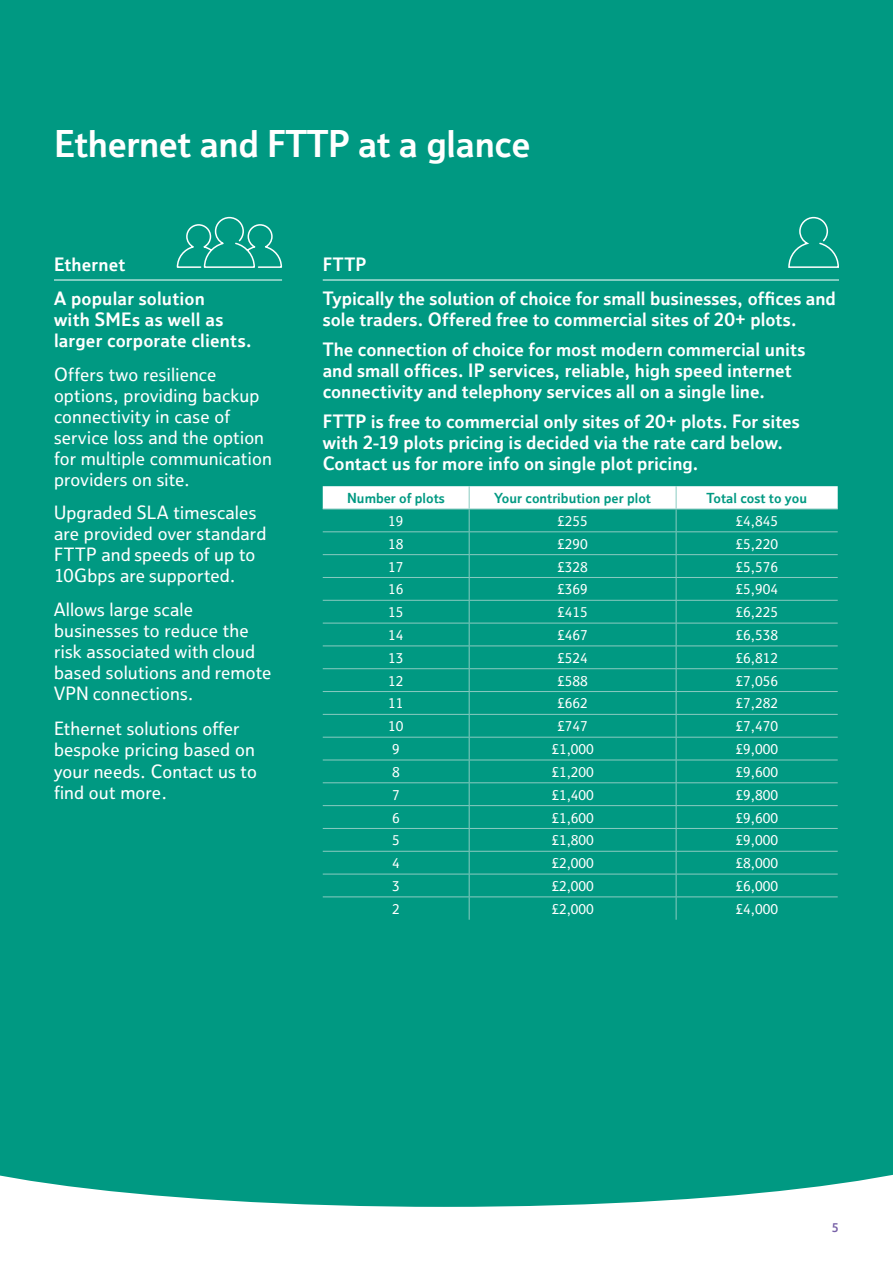
<style>
.page{position:relative;width:893px;height:1263px;background:#fff}
.page>*{position:absolute;margin:0;border:0;box-sizing:border-box;transform-origin:0 0}
.t1{font:700 36px "Openreach";letter-spacing:-.01em;color:#fff}
.t2{font:700 18px/21px "Openreach";color:#fff}
.t3{font:500 18px/21px "Openreach";letter-spacing:.01em;color:#fff}
.t4{font:500 13.5px "Openreach";color:#fff}
.t5{font:700 13.5px "Openreach";color:#009982}
.t6{font:700 12px "Openreach";color:#7761a7}
</style>
<div class="page">
<div style="left:0;top:0;width:893px;height:1252px;background:#009982"></div>
<svg style="left:0;top:1174px;width:893px;height:78px;fill:#fff"></svg>
<hr style="left:323px;top:280px;width:516px;height:1px;background:#fff">
<hr style="left:54px;top:280px;width:228px;height:1px;background:#fff">
<svg style="left:323px;top:486px;width:515px;height:434px"></svg>
<hr style="left:323px;top:509px;width:146px;height:1px;background:#8acbc1">
<hr style="left:469px;top:509px;width:207px;height:1px;background:#8acbc1">
<hr style="left:676px;top:509px;width:162px;height:1px;background:#8acbc1">
<hr style="left:323px;top:531px;width:146px;height:1px;background:#8acbc1">
<hr style="left:469px;top:531px;width:207px;height:1px;background:#8acbc1">
<hr style="left:676px;top:531px;width:162px;height:1px;background:#8acbc1">
<hr style="left:323px;top:554px;width:146px;height:1px;background:#8acbc1">
<hr style="left:469px;top:554px;width:207px;height:1px;background:#8acbc1">
<hr style="left:676px;top:554px;width:162px;height:1px;background:#8acbc1">
<hr style="left:323px;top:577px;width:146px;height:1px;background:#8acbc1">
<hr style="left:469px;top:577px;width:207px;height:1px;background:#8acbc1">
<hr style="left:676px;top:577px;width:162px;height:1px;background:#8acbc1">
<hr style="left:323px;top:600px;width:146px;height:1px;background:#8acbc1">
<hr style="left:469px;top:600px;width:207px;height:1px;background:#8acbc1">
<hr style="left:676px;top:600px;width:162px;height:1px;background:#8acbc1">
<hr style="left:323px;top:623px;width:146px;height:1px;background:#8acbc1">
<hr style="left:469px;top:623px;width:207px;height:1px;background:#8acbc1">
<hr style="left:676px;top:623px;width:162px;height:1px;background:#8acbc1">
<hr style="left:323px;top:645px;width:146px;height:1px;background:#8acbc1">
<hr style="left:469px;top:645px;width:207px;height:1px;background:#8acbc1">
<hr style="left:676px;top:645px;width:162px;height:1px;background:#8acbc1">
<hr style="left:323px;top:668px;width:146px;height:1px;background:#8acbc1">
<hr style="left:469px;top:668px;width:207px;height:1px;background:#8acbc1">
<hr style="left:676px;top:668px;width:162px;height:1px;background:#8acbc1">
<hr style="left:323px;top:691px;width:146px;height:1px;background:#8acbc1">
<hr style="left:469px;top:691px;width:207px;height:1px;background:#8acbc1">
<hr style="left:676px;top:691px;width:162px;height:1px;background:#8acbc1">
<hr style="left:323px;top:737px;width:146px;height:1px;background:#8acbc1">
<hr style="left:469px;top:737px;width:207px;height:1px;background:#8acbc1">
<hr style="left:676px;top:737px;width:162px;height:1px;background:#8acbc1">
<hr style="left:323px;top:760px;width:146px;height:1px;background:#8acbc1">
<hr style="left:469px;top:760px;width:207px;height:1px;background:#8acbc1">
<hr style="left:676px;top:760px;width:162px;height:1px;background:#8acbc1">
<hr style="left:323px;top:782px;width:146px;height:1px;background:#8acbc1">
<hr style="left:469px;top:782px;width:207px;height:1px;background:#8acbc1">
<hr style="left:676px;top:782px;width:162px;height:1px;background:#8acbc1">
<hr style="left:323px;top:805px;width:146px;height:1px;background:#8acbc1">
<hr style="left:469px;top:805px;width:207px;height:1px;background:#8acbc1">
<hr style="left:676px;top:805px;width:162px;height:1px;background:#8acbc1">
<hr style="left:323px;top:828px;width:146px;height:1px;background:#8acbc1">
<hr style="left:469px;top:828px;width:207px;height:1px;background:#8acbc1">
<hr style="left:676px;top:828px;width:162px;height:1px;background:#8acbc1">
<hr style="left:323px;top:851px;width:146px;height:1px;background:#8acbc1">
<hr style="left:469px;top:851px;width:207px;height:1px;background:#8acbc1">
<hr style="left:676px;top:851px;width:162px;height:1px;background:#8acbc1">
<hr style="left:323px;top:874px;width:146px;height:1px;background:#8acbc1">
<hr style="left:469px;top:874px;width:207px;height:1px;background:#8acbc1">
<hr style="left:676px;top:874px;width:162px;height:1px;background:#8acbc1">
<hr style="left:323px;top:896px;width:146px;height:1px;background:#8acbc1">
<hr style="left:469px;top:896px;width:207px;height:1px;background:#8acbc1">
<hr style="left:676px;top:896px;width:162px;height:1px;background:#8acbc1">
<hr style="left:323px;top:714px;width:146px;height:1px;background:#8acbc1">
<hr style="left:469px;top:714px;width:207px;height:1px;background:#8acbc1">
<hr style="left:676px;top:714px;width:162px;height:1px;background:#8acbc1">
<svg style="left:788px;top:216px;width:51px;height:52px"></svg>
<svg style="left:176px;top:216px;width:107px;height:52px"></svg>
<h1 class="t1" style="left:54px;top:122px;width:478px">Ethernet and FTTP at a glance</h1>
<p class="t2" style="left:54px;top:247px;width:152px;line-height:33.8px">Ethernet<br>A popular solution</p>
<p class="t2" style="left:54px;top:309px;width:200px">with SMEs as well as larger corporate clients.</p>
<p class="t3" style="left:54px;top:363px;width:219px">Offers two resilience options, providing backup connectivity in case of service loss and the option for multiple communication providers on site.</p>
<p class="t3" style="left:54px;top:502px;width:214px">Upgraded SLA timescales are provided over standard<br>FTTP and speeds of up to<br>10Gbps are supported.</p>
<p class="t3" style="left:54px;top:599px;width:219px">Allows large scale businesses to reduce the risk associated with cloud based solutions and remote<br>VPN connections.</p>
<p class="t3" style="left:54px;top:717px;width:204px;line-height:21.6px">Ethernet solutions offer bespoke pricing based on your needs. Contact us to find out more.</p>
<p class="t2" style="left:323px;top:247px;width:515px;line-height:33.8px">FTTP<br>Typically the solution of choice for small businesses, offices and</p>
<p class="t2" style="left:323px;top:304px;width:484px;line-height:30px">sole traders. Offered free to commercial sites of 20+ plots.<br>The connection of choice for most modern commercial units</p>
<p class="t2" style="left:323px;top:360px;width:471px">and small offices. IP services, reliable, high speed internet connectivity and telephony services all on a single line.</p>
<p class="t2" style="left:323px;top:411px;width:478px">FTTP is free to commercial only sites of 20+ plots. For sites with 2-19 plots pricing is decided via the rate card below.<br>Contact us for more info on single plot pricing.</p>
<p class="t5" style="left:347px;top:490px;width:99px">Number of plots</p>
<p class="t5" style="left:494px;top:490px;width:158px">Your contribution per plot</p>
<p class="t5" style="left:707px;top:490px;width:102px">Total cost to you</p>
<p class="t4" style="left:388px;top:513px;width:17px">19</p>
<p class="t4" style="left:557px;top:513px;width:32px">£255</p>
<p class="t4" style="left:736px;top:513px;width:44px">£4,845</p>
<p class="t4" style="left:388px;top:536px;width:17px">18</p>
<p class="t4" style="left:557px;top:536px;width:32px">£290</p>
<p class="t4" style="left:736px;top:536px;width:44px">£5,220</p>
<p class="t4" style="left:388px;top:559px;width:17px">17</p>
<p class="t4" style="left:557px;top:559px;width:32px">£328</p>
<p class="t4" style="left:736px;top:559px;width:44px">£5,576</p>
<p class="t4" style="left:388px;top:581px;width:17px">16</p>
<p class="t4" style="left:557px;top:581px;width:32px">£369</p>
<p class="t4" style="left:736px;top:581px;width:44px">£5,904</p>
<p class="t4" style="left:388px;top:604px;width:17px">15</p>
<p class="t4" style="left:557px;top:604px;width:32px">£415</p>
<p class="t4" style="left:736px;top:604px;width:44px">£6,225</p>
<p class="t4" style="left:388px;top:627px;width:17px">14</p>
<p class="t4" style="left:557px;top:627px;width:32px">£467</p>
<p class="t4" style="left:736px;top:627px;width:44px">£6,538</p>
<p class="t4" style="left:388px;top:650px;width:17px">13</p>
<p class="t4" style="left:557px;top:650px;width:32px">£524</p>
<p class="t4" style="left:736px;top:650px;width:44px">£6,812</p>
<p class="t4" style="left:388px;top:673px;width:17px">12</p>
<p class="t4" style="left:557px;top:673px;width:32px">£588</p>
<p class="t4" style="left:736px;top:673px;width:44px">£7,056</p>
<p class="t4" style="left:388px;top:695px;width:17px">11</p>
<p class="t4" style="left:557px;top:695px;width:32px">£662</p>
<p class="t4" style="left:736px;top:695px;width:44px">£7,282</p>
<p class="t4" style="left:388px;top:718px;width:17px">10</p>
<p class="t4" style="left:557px;top:718px;width:32px">£747</p>
<p class="t4" style="left:736px;top:718px;width:44px">£7,470</p>
<p class="t4" style="left:392px;top:741px;width:9px">9</p>
<p class="t4" style="left:551px;top:741px;width:44px">£1,000</p>
<p class="t4" style="left:736px;top:741px;width:44px">£9,000</p>
<p class="t4" style="left:392px;top:764px;width:9px">8</p>
<p class="t4" style="left:551px;top:764px;width:44px">£1,200</p>
<p class="t4" style="left:736px;top:764px;width:44px">£9,600</p>
<p class="t4" style="left:392px;top:787px;width:9px">7</p>
<p class="t4" style="left:551px;top:787px;width:44px">£1,400</p>
<p class="t4" style="left:736px;top:787px;width:44px">£9,800</p>
<p class="t4" style="left:392px;top:809px;width:9px">6</p>
<p class="t4" style="left:551px;top:809px;width:44px">£1,600</p>
<p class="t4" style="left:736px;top:809px;width:44px">£9,600</p>
<p class="t4" style="left:392px;top:832px;width:9px">5</p>
<p class="t4" style="left:551px;top:832px;width:44px">£1,800</p>
<p class="t4" style="left:736px;top:832px;width:44px">£9,000</p>
<p class="t4" style="left:392px;top:855px;width:9px">4</p>
<p class="t4" style="left:551px;top:855px;width:44px">£2,000</p>
<p class="t4" style="left:736px;top:855px;width:44px">£8,000</p>
<p class="t4" style="left:392px;top:878px;width:9px">3</p>
<p class="t4" style="left:551px;top:878px;width:44px">£2,000</p>
<p class="t4" style="left:736px;top:878px;width:44px">£6,000</p>
<p class="t4" style="left:392px;top:901px;width:9px">2</p>
<p class="t4" style="left:551px;top:901px;width:44px">£2,000</p>
<p class="t4" style="left:736px;top:901px;width:44px">£4,000</p>
<p class="t6" style="left:832px;top:1221px;width:9px">5</p>
</div>
